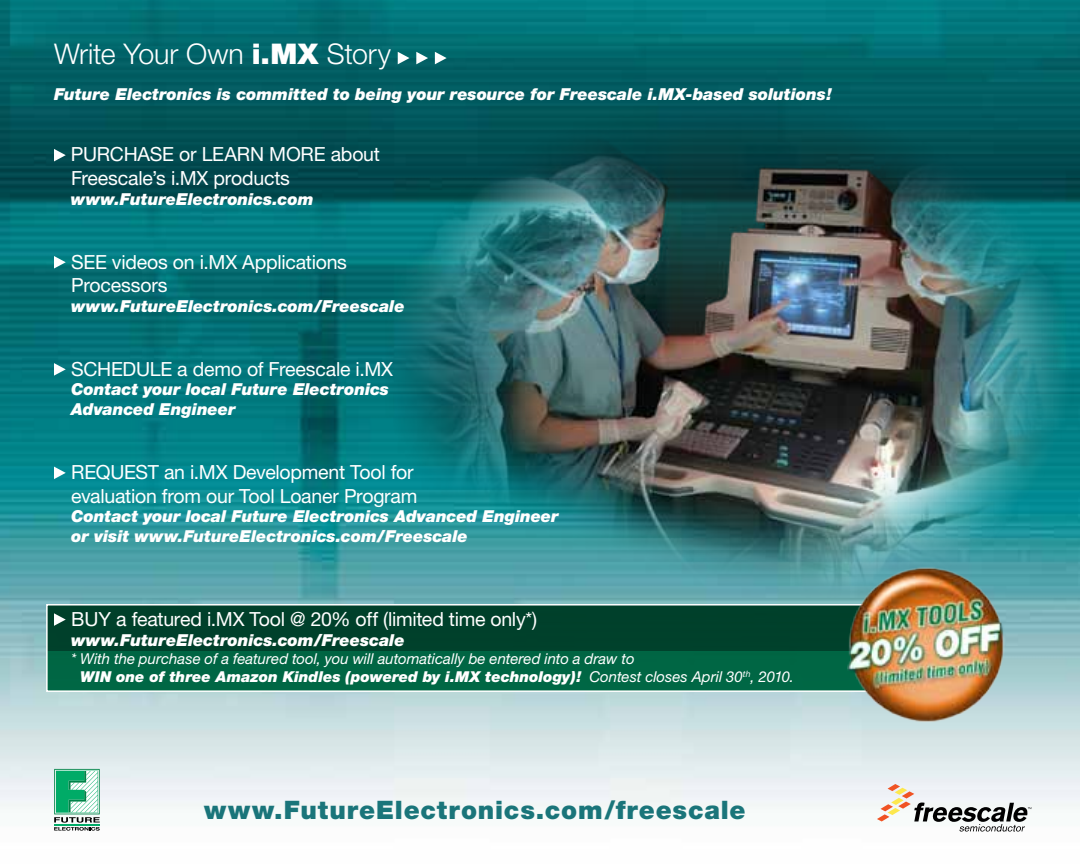
<style>
.page{position:relative;width:1080px;height:864px;background:#fff}
.page>*{position:absolute;margin:0;border:0;box-sizing:border-box;transform-origin:0 0}
.t1{font:300 28.5px "Helvetica Neue";letter-spacing:-.005em;color:#fff}
.t2{font:900 25.5px "Helvetica Neue";letter-spacing:.035em;color:#1a757a}
.t3{font:19.5px/23.4px "Helvetica Neue";letter-spacing:-.015em;color:#fff}
.t4{font:italic 900 16.5px/19.8px "Helvetica Neue";letter-spacing:-.005em;color:#fff}
.t5{font:italic 15px/18px "Helvetica Neue";color:#fff}
.s1{font-weight:900}
</style>
<div class="page">
<img style="left:0;top:0;width:1080px;height:810px">
<div style="left:47px;top:605px;width:915px;height:86px;background:#064"></div>
<div style="left:47px;top:605px;width:915px;height:45px;background:#00402b"></div>
<img style="left:322px;top:93px;width:758px;height:540px">
<svg style="left:877px;top:784px;width:154px;height:48px"></svg>
<svg style="left:54px;top:769px;width:46px;height:62px"></svg>
<svg style="left:398px;top:52px;width:12px;height:12px"></svg>
<svg style="left:416px;top:52px;width:12px;height:12px"></svg>
<svg style="left:435px;top:52px;width:12px;height:12px"></svg>
<svg style="left:54px;top:149px;width:12px;height:12px"></svg>
<svg style="left:54px;top:256px;width:12px;height:13px"></svg>
<svg style="left:54px;top:363px;width:12px;height:13px"></svg>
<svg style="left:54px;top:467px;width:12px;height:12px"></svg>
<svg style="left:54px;top:613px;width:12px;height:13px"></svg>
<div style="left:46px;top:604px;width:916px;height:88px;border:2px solid #fff"></div>
<img style="left:820px;top:534px;width:216px;height:216px">
<h1 class="t1" style="left:54px;top:37px;width:338px">Write Your Own <span class="s1">i.MX</span> Story</h1>
<p class="t4" style="left:54px;top:84px;width:780px">Future Electronics is committed to being your resource for Freescale i.MX-based solutions!</p>
<p class="t3" style="left:71px;top:143px;width:40px">Purchas</p>
<p class="t3" style="left:162px;top:143px;width:123px">e or learn mor</p>
<p class="t3" style="left:314px;top:143px;width:68px">e about</p>
<p class="t3" style="left:71px;top:166px;width:220px">Freescale’s i.MX products</p>
<p class="t4" style="left:71px;top:189px;width:244px">www.FutureElectronics.com</p>
<p class="t3" style="left:71px;top:250px;width:277px">See videos on i.MX Applications<br>Processors</p>
<p class="t4" style="left:71px;top:296px;width:335px">www.FutureElectronics.com/Freescale</p>
<p class="t3" style="left:71px;top:357px;width:323px">Sch edule a demo of Freescale i.MX</p>
<p class="t4" style="left:71px;top:379px;width:319px">Contact your local Future Electronics<br>Advanced Engineer</p>
<p class="t3" style="left:71px;top:460px;width:348px">Request an i.MX Development Tool for evaluation from our Tool Loaner Program</p>
<p class="t4" style="left:71px;top:506px;width:489px">Contact your local Future Electronics Advanced Engineer or visit www.FutureElectronics.com/Freescale</p>
<p class="t3" style="left:71px;top:607px;width:468px">BUY a featured i.MX Tool @ 20% off (limited time only*)</p>
<p class="t4" style="left:71px;top:630px;width:335px">www.FutureElectronics.com/Freescale</p>
<p class="t5" style="left:80px;top:649px;width:715px;text-indent:-9px">* With the purchase of a featured tool, you will automatically be entered into a draw to<br><span class="s1">win one of three Amazon Kindles (powered by i.MX technology)!</span> Contest closes April 30<sup>th</sup>, 2010.</p>
<h2 class="t2" style="left:204px;top:795px;width:543px">www.FutureElectronics.com/freescale</h2>
</div>
